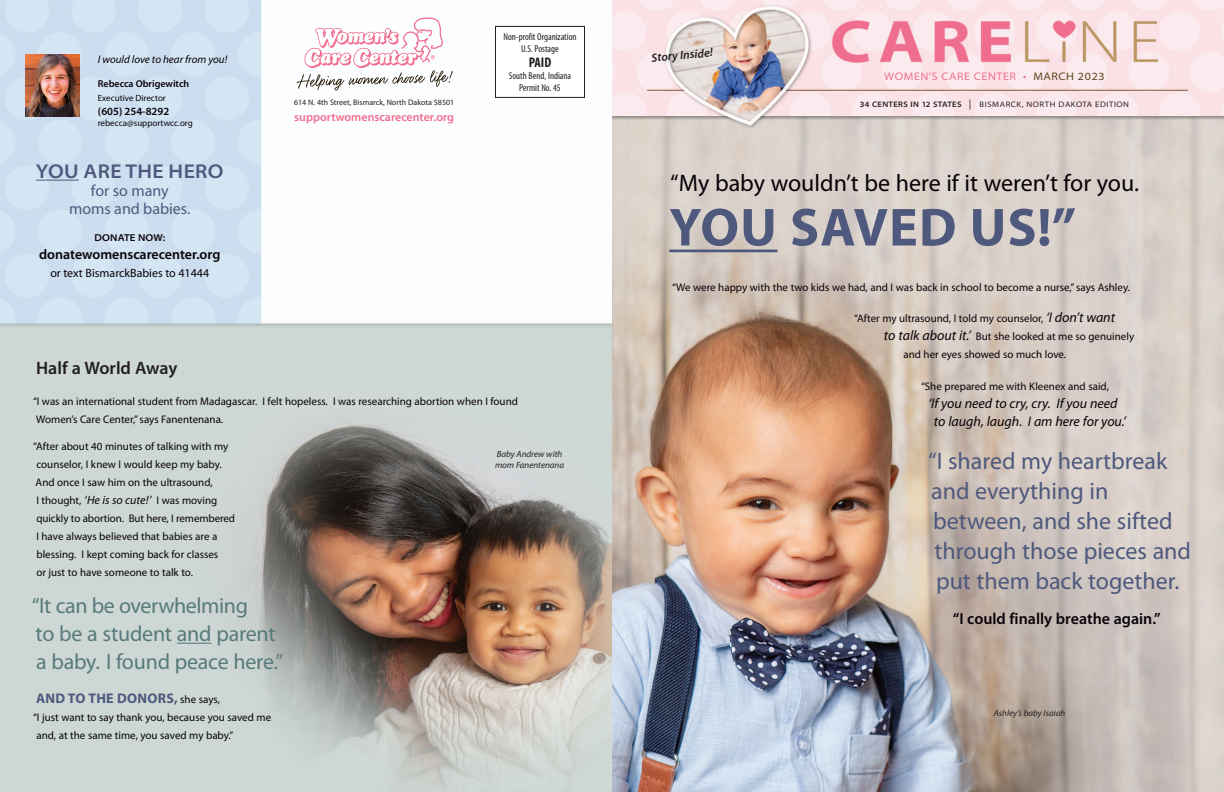
<style>
.page{position:relative;width:1224px;height:792px;background:#fff}
.page>*{position:absolute;margin:0;border:0;box-sizing:border-box;transform-origin:0 0}
.Body_Text_9_12{font:700 54px "Myriad Pro";letter-spacing:.02em;color:#4f597d}
.Body_Text_9_12-2{font:24px/30px "Myriad Pro";color:#4e597d}
.Body_Text_9_12-3{font:24px "Myriad Pro";color:#090208}
.Body_Text_9_12-4{font:22px/28px "Myriad Pro";letter-spacing:-.01em;color:#587a7b}
.t1{font:600 semi-expanded 20px "Myriad Pro";letter-spacing:.02em;color:#4e597d}
.Body_Text_9_12-5{font:600 18px "Myriad Pro";color:#231f20}
.Body_Text_9_12-6{font:600 16px "Myriad Pro";color:#090208}
.t2{font:16px/18px "Myriad Pro";color:#4e597d;text-align:center}
.Body_Text_9_12-7{font:italic 14px/18px "Myriad Pro";color:#090208}
.t3{font:600 14px "Myriad Pro";color:#090208}
.Body_Text_9_12-8{font:700 14px "Myriad Pro";letter-spacing:.02em;color:#4e597d}
.t4{font:700 condensed 14px "Myriad Pro";color:#231f20}
.Volunteer_Spotlight{font:600 12px "Myriad Pro";color:#f16f90}
.t5{font:12px "Myriad Pro";color:#090208}
.t6{font:italic 600 12px "Myriad Pro";color:#231f20}
.Body_Text_9_12-9{font:11px/18px "Myriad Pro";color:#090208}
.t7{font:semi-expanded 11px "Myriad Pro";letter-spacing:.05em;color:#f16f90}
.Body_Text_9_11{font:italic 11px "Myriad Pro";color:#090208}
.Body_Text_9_11-2{font:600 11px "Myriad Pro";color:#090208}
.t8{font:condensed 10px "Myriad Pro";color:#231f20}
.Body_Text_9_11-3{font:600 10px "Myriad Pro";color:#090208}
.t9{font:600 semi-expanded 10px "Myriad Pro";letter-spacing:.02em;color:#090208}
.t10{font:italic 9px/11px "Myriad Pro";color:#231f20}
.Body_Text_9_11-4{font:9px "Myriad Pro";color:#090208}
.t11{font:semi-expanded 8px "Myriad Pro";letter-spacing:.07em;color:#231f20}
.Volunteer_Spotlight-2{font:8px "Myriad Pro";color:#231f20}
.s1{font-style:italic;font-size:12px}
.s2{font-weight:400;font-size:11px;color:#090208}
.s3{color:#564218}
.s4{font-weight:600}
.s5{font-size:10px}
.s6{color:#4e597d}
.s7{font-style:italic;font-size:14px}
</style>
<div class="page">
<img style="left:0;top:0;width:1224px;height:792px">
<hr style="left:177px;top:643px;width:34px;height:1px;background:#587a7b">
<svg style="left:297px;top:17px;width:156px;height:74px"></svg>
<div style="left:496px;top:26px;width:88px;height:71px;background:#fff"></div>
<div style="left:495px;top:26px;width:90px;height:72px;border:1px solid #231f20"></div>
<hr style="left:669px;top:250px;width:108px;height:2px;background:#4f597d">
<hr style="left:36px;top:180px;width:43px;height:1px;background:#4e597d">
<img style="left:26px;top:54px;width:54px;height:63px">
<p class="Body_Text_9_11" style="left:98px;top:52px;width:131px">I would love to hear from you!</p>
<p class="Body_Text_9_11-3" style="left:98px;top:78px;width:93px">Rebecca Obrigewitch</p>
<p class="Body_Text_9_11-4" style="left:98px;top:92px;width:70px">Executive Director</p>
<p class="Body_Text_9_11-2" style="left:98px;top:104px;width:73px">(605) 254-8292</p>
<p class="Body_Text_9_11-4" style="left:98px;top:117px;width:97px">rebecca@supportwcc.org</p>
<p class="t1" style="left:36px;top:160px;width:189px">YOU ARE THE HERO</p>
<p class="t2" style="left:69px;top:182px;width:123px">for so many moms and babies.</p>
<p class="t9" style="left:94px;top:232px;width:72px">DONATE NOW:</p>
<p class="t3" style="left:39px;top:246px;width:183px">donatewomenscarecenter.org</p>
<p class="t5" style="left:50px;top:266px;width:160px">or text BismarckBabies to 41444</p>
<p class="Volunteer_Spotlight-2" style="left:294px;top:98px;width:162px">614 N. 4th Street, Bismarck, North Dakota 58501</p>
<p class="Volunteer_Spotlight" style="left:294px;top:109px;width:161px">supportwomenscarecenter.org</p>
<p class="t8" style="left:503px;top:31px;width:75px">Non-profit Organization</p>
<p class="t8" style="left:521px;top:43px;width:39px">U.S. Postage</p>
<p class="t4" style="left:529px;top:54px;width:24px">PAID</p>
<p class="t8" style="left:509px;top:70px;width:64px">South Bend, Indiana</p>
<p class="t8" style="left:519px;top:82px;width:43px">Permit No. 45</p>
<p class="Body_Text_9_12-5" style="left:36px;top:356px;width:143px">Half a World Away</p>
<p class="Body_Text_9_12-9" style="left:33px;top:392px;width:487px">“I was an international student from Madagascar. I felt hopeless. I was researching abortion when I found<br>Women’s Care Center,” says Fanentenana.</p>
<p class="Body_Text_9_12-9" style="left:33px;top:437px;width:204px">“After about 40 minutes of talking with my counselor, I knew I would keep my baby.<br>And once I saw him on the ultrasound,<br>I thought, <span class="s1">‘He is so cute!’</span> I was moving quickly to abortion. But here, I remembered I have always believed that babies are a blessing. I kept coming back for classes<br>or just to have someone to talk to.</p>
<p class="Body_Text_9_12-4" style="left:32px;top:591px;width:253px">“It can be overwhelming<br>to be a student and parent a baby. I found peace here.”</p>
<p class="Body_Text_9_12-8" style="left:36px;top:689px;width:185px">AND TO THE DONORS, <span class="s2">she says,</span></p>
<p class="Body_Text_9_12-9" style="left:36px;top:708px;width:236px;text-indent:-3px">“I just want to say thank you, because you saved me and, at the same time, you saved my baby.”</p>
<p class="t10" style="left:495px;top:448px;width:71px">Baby Andrew with mom Fanentenana</p>
<p class="t6" style="left:651px;top:50px;width:63px;rotate:-5deg">Story Inside!</p>
<p class="t7" style="left:884px;top:70px;width:222px">WOMEN’S CARE CENTER • <span class="s3">MARCH 2023</span></p>
<p class="t11" style="left:860px;top:100px;width:271px"><span class="s4">34 CENTERS IN 12 STATES</span> <span class="s5">|</span> BISMARCK, NORTH DAKOTA EDITION</p>
<p class="Body_Text_9_12-3" style="left:670px;top:168px;width:470px">“My baby wouldn’t be here if it weren’t for you.</p>
<p class="Body_Text_9_12" style="left:669px;top:192px;width:408px">YOU <span class="s6">SA</span>VED US!”</p>
<p class="Body_Text_9_12-9" style="left:672px;top:278px;width:460px">“We were happy with the two kids we had, and I was back in school to become a nurse,” says Ashley.</p>
<p class="Body_Text_9_12-9" style="left:854px;top:309px;width:263px">“After my ultrasound, I told my counselor, <span class="s7">‘I don’t want</span></p>
<p class="Body_Text_9_12-9" style="left:884px;top:327px;width:252px"><span class="s7">to talk about it.’</span> But she looked at me so genuinely</p>
<p class="Body_Text_9_12-9" style="left:903px;top:345px;width:164px">and her eyes showed so much love.</p>
<p class="Body_Text_9_12-9" style="left:921px;top:377px;width:190px">“She prepared me with Kleenex and said,</p>
<p class="Body_Text_9_12-7" style="left:934px;top:394px;width:194px;text-indent:-6px">‘If you need to cry, cry. If you need to laugh, laugh. I am here for you.’</p>
<p class="Body_Text_9_12-2" style="left:928px;top:446px;width:264px">“I shared my heartbreak and everything in between, and she sifted through those pieces and put them back together.</p>
<p class="Body_Text_9_12-6" style="left:953px;top:608px;width:209px">“I could finally breathe again.”</p>
<p class="t10" style="left:994px;top:707px;width:73px">Ashley’s baby Isaiah</p>
</div>
